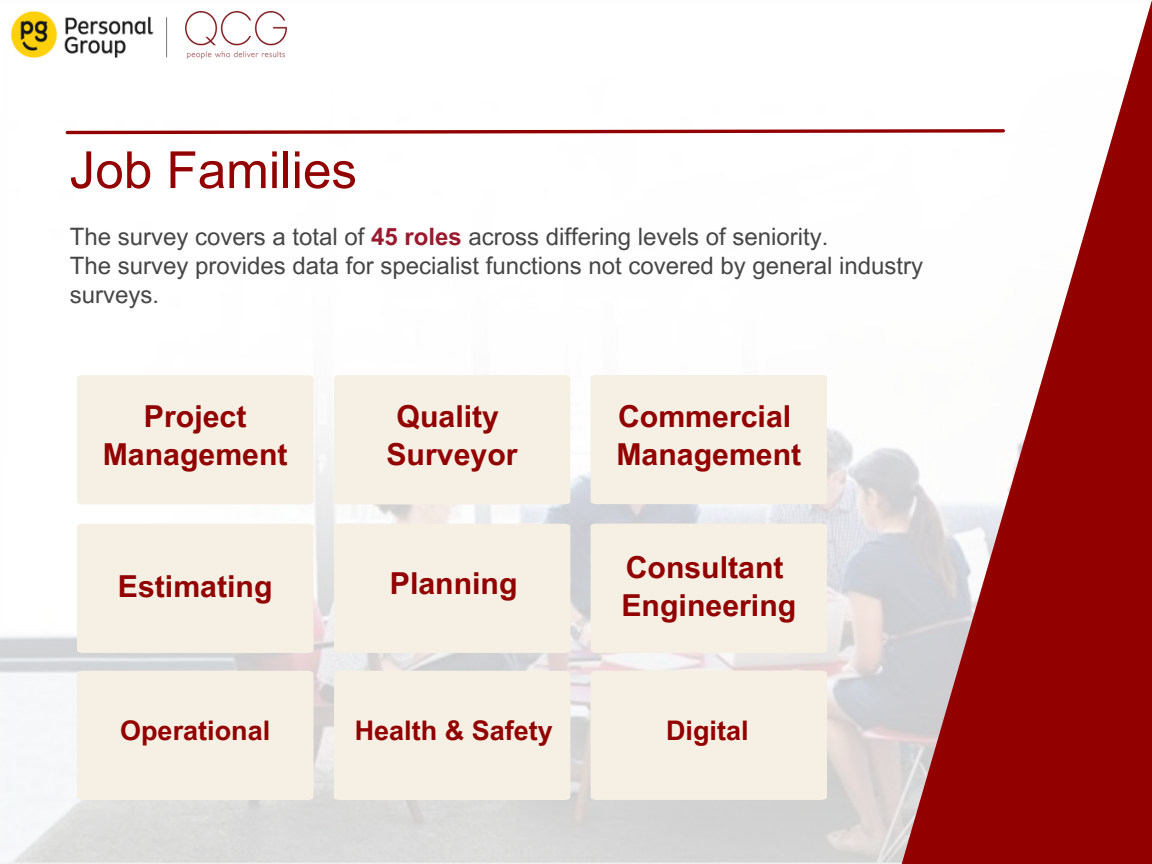
<style>
.page{position:relative;width:1152px;height:864px;background:#fff}
.page>*{position:absolute;margin:0;border:0;box-sizing:border-box;transform-origin:0 0}
.t1{font:51.15px "Arial MT Pro";color:#920000}
.t2{font:700 30.3px/37.8px "Arial MT Pro";color:#920000;text-align:center}
.t3{font:700 27px "Arial MT Pro";color:#920000}
.t4{font:24px/29.2px "Arial MT Pro";color:#464646}
.s1{font-weight:700;color:#9a1a2e}
</style>
<div class="page">
<img style="left:0;top:22px;width:886px;height:842px">
<div style="left:591px;top:375px;width:236px;height:129px;background:#f6f0e4"></div>
<div style="left:77px;top:671px;width:237px;height:129px;background:#f6f0e4"></div>
<div style="left:334px;top:671px;width:236px;height:129px;background:#f6f0e4"></div>
<div style="left:591px;top:671px;width:236px;height:129px;background:#f6f0e4"></div>
<div style="left:88px;top:679px;width:214px;height:112px;background:#f6f0e4;border-radius:3px"></div>
<div style="left:347px;top:679px;width:213px;height:112px;background:#f6f0e4;border-radius:3px"></div>
<div style="left:604px;top:679px;width:214px;height:112px;background:#f6f0e4;border-radius:3px"></div>
<img style="left:0;top:11px;width:168px;height:57px">
<img style="left:186px;top:11px;width:101px;height:47px">
<svg style="left:64px;top:127px;width:822px;height:9px"></svg>
<svg style="left:886px;top:1px;width:266px;height:863px"></svg>
<div style="left:77px;top:375px;width:237px;height:129px;background:#f6f0e4"></div>
<div style="left:334px;top:375px;width:236px;height:129px;background:#f6f0e4"></div>
<div style="left:591px;top:524px;width:236px;height:129px;background:#f6f0e4"></div>
<div style="left:77px;top:524px;width:237px;height:129px;background:#f6f0e4"></div>
<div style="left:334px;top:524px;width:236px;height:129px;background:#f6f0e4"></div>
<h1 class="t1" style="left:70px;top:151px;width:289px">Job Families</h1>
<p class="t4" style="left:70px;top:225px;width:760px">The survey covers a total of <span class="s1">45 roles</span> across differing levels of seniority.</p>
<p class="t4" style="left:70px;top:254px;width:855px">The survey provides data for specialist functions not covered by general industry surveys.</p>
<h2 class="t2" style="left:103px;top:401px;width:186px">Project<br>Management</h2>
<h2 class="t2" style="left:386px;top:401px;width:133px">Quality<br>Surveyor</h2>
<h2 class="t2" style="left:616px;top:401px;width:186px;text-align:left">Commercial<br>Management</h2>
<h3 class="t2" style="left:118px;top:571px;width:156px">Estimating</h3>
<h3 class="t2" style="left:390px;top:568px;width:129px">Planning</h3>
<h2 class="t2" style="left:621px;top:552px;width:176px;text-align:left">Consultant<br>Engineering</h2>
<p class="t3" style="left:120px;top:721px;width:152px">Operational</p>
<p class="t3" style="left:355px;top:721px;width:200px">Health &amp; Safety</p>
<p class="t3" style="left:666px;top:721px;width:84px">Digital</p>
</div>
